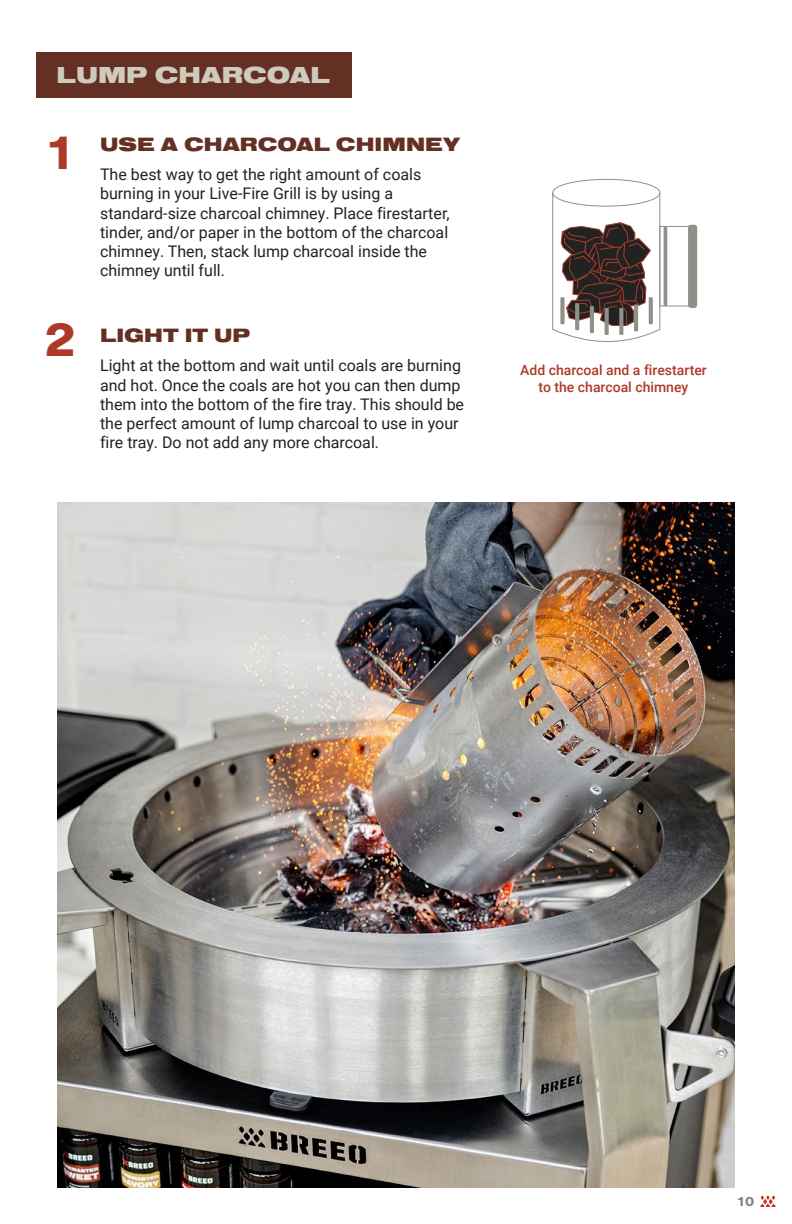
<style>
.page{position:relative;width:792px;height:1224px;background:#fff}
.page>*{position:absolute;margin:0;border:0;box-sizing:border-box;transform-origin:0 0}
.t1{font:700 50px "Nimbus San Ext";color:#ad3a29}
.t2{font:900 24px "Nimbus San Ext";color:#cecbbd}
.t3{font:900 20px "Nimbus San Ext";color:#653024}
.t4{font:16px/19.2px "Roboto";color:#212322}
.t5{font:500 14px/16.8px "Roboto";color:#ad3a29;text-align:center}
.t6{font:700 14px "Nimbus San Ext";color:#83857e}
</style>
<div class="page">
<svg style="left:760px;top:1195px;width:16px;height:12px"></svg>
<div style="left:36px;top:52px;width:316px;height:46px;background:#653024"></div>
<div style="left:552px;top:179px;width:108px;height:28px;border:1px solid #8e9089;border-radius:50%"></div>
<svg style="left:552px;top:192px;width:109px;height:150px"></svg>
<div style="left:560px;top:297px;width:5px;height:27px;background:#8e9089"></div>
<hr style="left:590px;top:306px;width:4px;height:27px;background:#8e9089">
<svg style="left:605px;top:308px;width:4px;height:27px"></svg>
<svg style="left:619px;top:308px;width:4px;height:27px"></svg>
<hr style="left:634px;top:304px;width:4px;height:27px;background:#8e9089">
<svg style="left:649px;top:297px;width:4px;height:27px"></svg>
<svg style="left:575px;top:303px;width:4px;height:27px"></svg>
<hr style="left:664px;top:226px;width:3px;height:80px;background:#8e9089">
<div style="left:688px;top:225px;width:9px;height:83px;background:#8e9089;border-radius:3px"></div>
<div style="left:659px;top:226px;width:34px;height:81px;border:1px solid #8e9089"></div>
<img style="left:58px;top:503px;width:676px;height:685px">
<h2 class="t2" style="left:57px;top:62px;width:275px">LUMP CHARCOAL</h2>
<h1 class="t1" style="left:44px;top:118px;width:34px">1</h1>
<h1 class="t1" style="left:44px;top:305px;width:34px">2</h1>
<p class="t3" style="left:100px;top:133px;width:362px">USE A CHARCOAL CHIMNEY</p>
<p class="t4" style="left:100px;top:164px;width:351px">The best way to get the right amount of coals burning in your Live-Fire Grill is by using a standard-size charcoal chimney. Place firestarter, tinder, and/or paper in the bottom of the charcoal chimney. Then, stack lump charcoal inside the chimney until full.</p>
<p class="t3" style="left:100px;top:324px;width:152px">LIGHT IT UP</p>
<p class="t4" style="left:100px;top:355px;width:366px">Light at the bottom and wait until coals are burning and hot. Once the coals are hot you can then dump them into the bottom of the fire tray. This should be the perfect amount of lump charcoal to use in your fire tray. Do not add any more charcoal.</p>
<p class="t5" style="left:520px;top:361px;width:188px">Add charcoal and a firestarter to the charcoal chimney</p>
<p class="t6" style="left:736px;top:1192px;width:20px">10</p>
</div>
